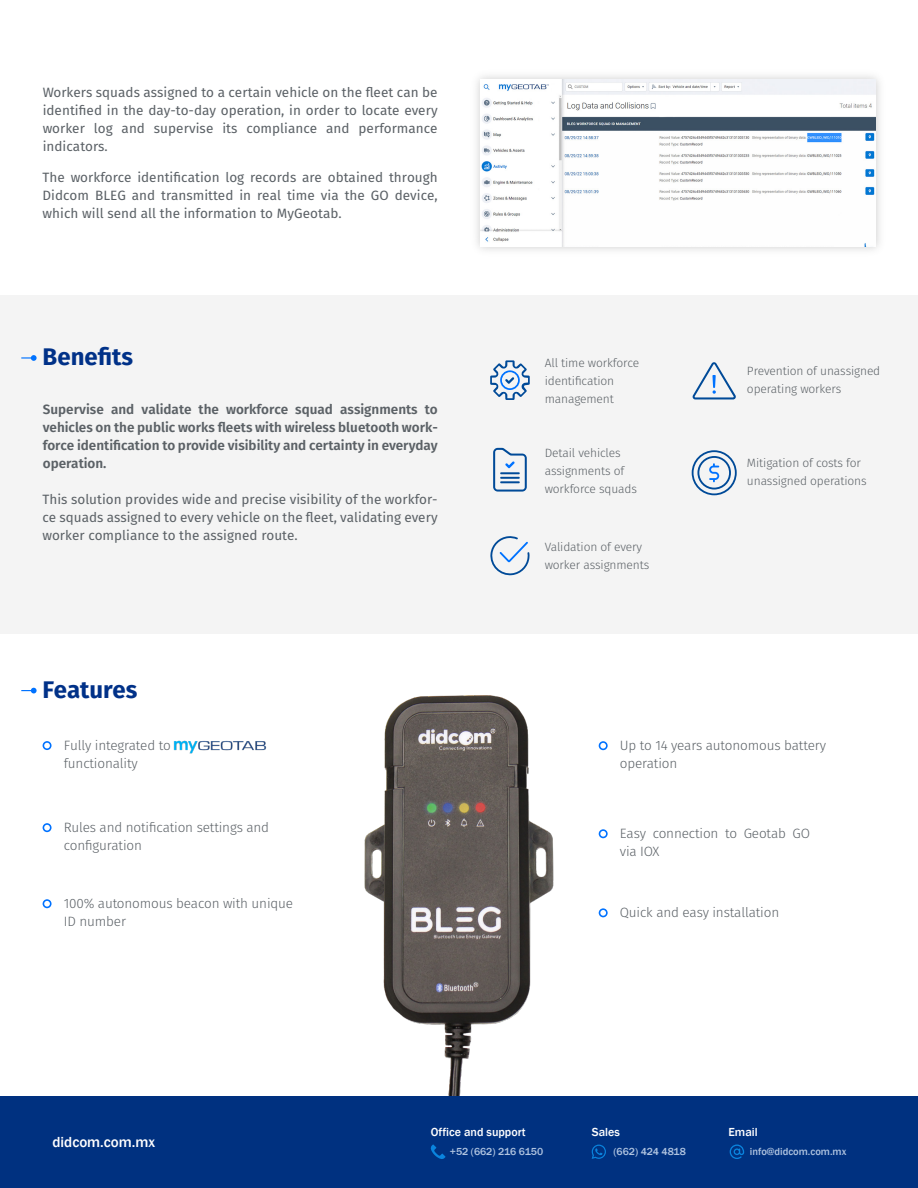
<style>
.page{position:relative;width:918px;height:1188px;background:#fff}
.page>*{position:absolute;margin:0;border:0;box-sizing:border-box;transform-origin:0 0}
.t1{font:700 24px "Fira Sans";color:#003188}
.t2{font:500 15px "Franklin Gothic";color:#fff}
.t3{font:13.5px/18px "Fira Sans";letter-spacing:.005em;color:#5b6166;text-align:justify}
.t4{font:300 13.5px/18px "Fira Sans";letter-spacing:-.01em;color:#5b6166}
.t5{font:600 13.5px/18px "Fira Sans";color:#5b6166;text-align:justify}
.t6{font:300 12px/18px "Fira Sans";letter-spacing:-.01em;color:#5b6166}
.t7{font:500 12px "Franklin Gothic";color:#fff}
.t8{font:500 10.5px "Franklin Gothic";color:#b0c4e0}
</style>
<div class="page">
<img style="left:357px;top:695px;width:204px;height:402px">
<svg style="left:21px;top:688px;width:16px;height:5px"></svg>
<svg style="left:43px;top:741px;width:9px;height:9px"></svg>
<svg style="left:43px;top:823px;width:9px;height:9px"></svg>
<svg style="left:43px;top:899px;width:9px;height:9px"></svg>
<svg style="left:599px;top:741px;width:9px;height:9px"></svg>
<svg style="left:599px;top:829px;width:9px;height:9px"></svg>
<svg style="left:599px;top:908px;width:9px;height:9px"></svg>
<div style="left:0;top:295px;width:918px;height:338px;background:#f4f4f4"></div>
<svg style="left:21px;top:355px;width:16px;height:6px"></svg>
<svg style="left:692px;top:450px;width:45px;height:45px"></svg>
<svg style="left:692px;top:362px;width:44px;height:37px"></svg>
<img style="left:476px;top:75px;width:404px;height:176px">
<img style="left:480px;top:79px;width:395px;height:168px">
<svg style="left:490px;top:536px;width:40px;height:40px"></svg>
<svg style="left:493px;top:448px;width:34px;height:44px"></svg>
<svg style="left:490px;top:360px;width:40px;height:40px"></svg>
<div style="left:0;top:1097px;width:918px;height:91px;background:#003180"></div>
<svg style="left:592px;top:1145px;width:14px;height:14px"></svg>
<svg style="left:431px;top:1144px;width:15px;height:15px"></svg>
<svg style="left:730px;top:1145px;width:14px;height:14px"></svg>
<img style="left:173px;top:740px;width:94px;height:14px">
<p class="t3" style="left:43px;top:83px;width:397px">Workers squads assigned to a certain vehicle on the fleet can be identified in the day-to-day operation, in order to locate every worker log and supervise its compliance and performance indicators.</p>
<p class="t3" style="left:43px;top:168px;width:397px">The workforce identification log records are obtained through Didcom BLEG and transmitted in real time via the GO device, which will send all the information to MyGeotab.</p>
<h1 class="t1" style="left:43px;top:337px;width:92px">Benefits</h1>
<p class="t5" style="left:43px;top:400px;width:397px">Supervise and validate the workforce squad assignments to vehicles on the public works fleets with wireless bluetooth work&shy;force identification to provide visibility and certainty in everyday operation.</p>
<p class="t3" style="left:42px;top:490px;width:397px">This solution provides wide and precise visibility of the workfor&shy;ce squads assigned to every vehicle on the fleet, validating every worker compliance to the assigned route.</p>
<h1 class="t1" style="left:43px;top:669px;width:96px">Features</h1>
<p class="t4" style="left:64px;top:736px;width:109px">Fully integrated to functionality</p>
<p class="t4" style="left:64px;top:818px;width:207px">Rules and notification settings and configuration</p>
<p class="t4" style="left:64px;top:894px;width:231px">100% autonomous beacon with unique<br>ID number</p>
<p class="t6" style="left:545px;top:353px;width:96px">All time workforce identification management</p>
<p class="t6" style="left:747px;top:362px;width:135px">Prevention of unassigned operating workers</p>
<p class="t6" style="left:545px;top:444px;width:94px">Detail vehicles assignments of workforce squads</p>
<p class="t6" style="left:545px;top:538px;width:106px">Validation of every worker assignments</p>
<p class="t6" style="left:747px;top:454px;width:121px">Mitigation of costs for unassigned operations</p>
<p class="t4" style="left:620px;top:736px;width:208px">Up to 14 years autonomous battery operation</p>
<p class="t4" style="left:620px;top:824px;width:192px">Easy connection to Geotab GO via IOX</p>
<p class="t4" style="left:620px;top:903px;width:161px">Quick and easy installation</p>
<p class="t2" style="left:53px;top:1133px;width:104px">didcom.com.mx</p>
<p class="t7" style="left:431px;top:1124px;width:97px">Office and support</p>
<p class="t7" style="left:592px;top:1124px;width:30px">Sales</p>
<p class="t7" style="left:729px;top:1124px;width:31px">Email</p>
<p class="t8" style="left:613px;top:1145px;width:74px">(662) 424 4818</p>
<p class="t8" style="left:750px;top:1145px;width:98px">info@didcom.com.mx</p>
<p class="t8" style="left:450px;top:1145px;width:95px">+52 (662) 216 6150</p>
</div>
